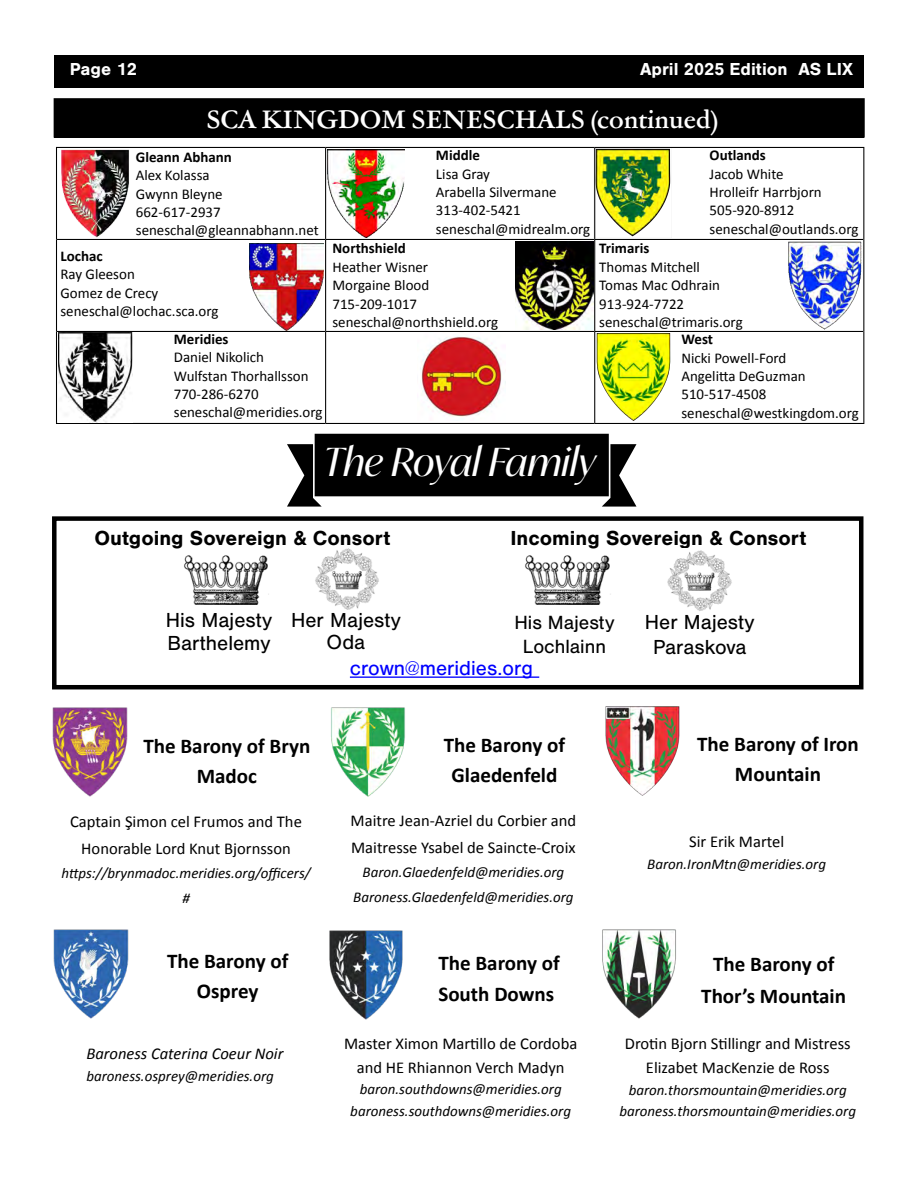
<style>
.page{position:relative;width:918px;height:1188px;background:#fff}
.page>*{position:absolute;margin:0;border:0;box-sizing:border-box;transform-origin:0 0}
.t1{font:italic 38.7px "Ivy Mode";color:#fff}
.t2{font:700 25.5px "Garamond ATF Subhead";color:#fff}
.t3{font:21.15px/23px "Nimbus San";color:#000}
.t4{font:700 21px/30.5px "Calibri";color:#000;text-align:center}
.t5{font:700 21px "Nimbus San";color:#000}
.t6{font:21px/25.2px "Nimbus San";color:#000;text-align:center}
.t7{font:21px "Nimbus San";color:#00f}
.t8{font:19.8px/23.9px "Nimbus San";color:#000;text-align:center}
.t9{font:700 18px "Nimbus San";color:#fff}
.t10{font:16.5px/27px "Calibri";color:#000;text-align:center}
.t11{font:italic 16.5px "Calibri";color:#000}
.t12{font:15px/18.3px "Calibri";color:#000}
.t13{font:italic 15px/24.5px "Calibri";color:#000;text-align:center}
.t14{font:700 15px "Calibri";color:#000}
</style>
<div class="page">
<div style="left:54px;top:55px;width:810px;height:32px;background:#000"></div>
<hr style="left:56px;top:147px;width:270px;height:1px;background:#000">
<hr style="left:57px;top:239px;width:269px;height:1px;background:#000">
<hr style="left:56px;top:148px;width:1px;height:91px;background:#000">
<hr style="left:325px;top:148px;width:1px;height:91px;background:#000">
<hr style="left:326px;top:147px;width:269px;height:1px;background:#000">
<hr style="left:326px;top:239px;width:269px;height:1px;background:#000">
<hr style="left:594px;top:148px;width:1px;height:91px;background:#000">
<hr style="left:595px;top:147px;width:269px;height:1px;background:#000">
<hr style="left:595px;top:239px;width:268px;height:1px;background:#000">
<hr style="left:863px;top:148px;width:1px;height:91px;background:#000">
<hr style="left:57px;top:331px;width:269px;height:1px;background:#000">
<hr style="left:56px;top:239px;width:1px;height:92px;background:#000">
<hr style="left:325px;top:240px;width:1px;height:91px;background:#000">
<hr style="left:326px;top:331px;width:269px;height:1px;background:#000">
<hr style="left:594px;top:240px;width:1px;height:91px;background:#000">
<hr style="left:595px;top:331px;width:268px;height:1px;background:#000">
<hr style="left:863px;top:239px;width:1px;height:92px;background:#000">
<hr style="left:56px;top:423px;width:270px;height:1px;background:#000">
<hr style="left:56px;top:331px;width:1px;height:92px;background:#000">
<hr style="left:325px;top:332px;width:1px;height:91px;background:#000">
<hr style="left:326px;top:423px;width:269px;height:1px;background:#000">
<hr style="left:594px;top:332px;width:1px;height:91px;background:#000">
<hr style="left:595px;top:423px;width:269px;height:1px;background:#000">
<hr style="left:863px;top:331px;width:1px;height:92px;background:#000">
<img style="left:605px;top:706px;width:75px;height:90px">
<img style="left:52px;top:707px;width:76px;height:89px">
<img style="left:331px;top:707px;width:74px;height:90px">
<div style="left:54px;top:98px;width:810px;height:40px;background:#000"></div>
<div style="left:52px;top:516px;width:811px;height:173px;border:4px solid #000"></div>
<img style="left:53px;top:929px;width:76px;height:90px">
<img style="left:602px;top:930px;width:74px;height:89px">
<img style="left:329px;top:930px;width:74px;height:89px">
<svg style="left:287px;top:434px;width:349px;height:73px"></svg>
<hr style="left:350px;top:676px;width:189px;height:2px;background:#00f">
<img style="left:61px;top:150px;width:68px;height:87px">
<img style="left:328px;top:150px;width:77px;height:87px">
<img style="left:594px;top:148px;width:77px;height:89px">
<img style="left:249px;top:243px;width:74px;height:88px">
<img style="left:787px;top:241px;width:76px;height:90px">
<img style="left:597px;top:333px;width:74px;height:88px">
<img style="left:515px;top:241px;width:78px;height:89px">
<img style="left:58px;top:333px;width:74px;height:89px">
<img style="left:420px;top:336px;width:86px;height:81px">
<img style="left:315px;top:548px;width:64px;height:62px">
<img style="left:184px;top:555px;width:85px;height:50px">
<img style="left:667px;top:550px;width:65px;height:61px">
<img style="left:525px;top:555px;width:86px;height:50px">
<p class="t9" style="left:70px;top:59px;width:69px">Page 12</p>
<p class="t9" style="left:640px;top:59px;width:214px">April 2025 Edition AS LIX</p>
<h2 class="t2" style="left:206px;top:101px;width:513px">SCA KINGDOM SENESCHALS (continued)</h2>
<p class="t14" style="left:136px;top:146px;width:98px">Gleann Abhann</p>
<p class="t12" style="left:136px;top:166px;width:184px">Alex Kolassa<br>Gwynn Bleyne<br>662-617-2937 seneschal@gleannabhann.net</p>
<p class="t14" style="left:60px;top:245px;width:44px">Lochac</p>
<p class="t12" style="left:60px;top:265px;width:160px">Ray Gleeson<br>Gomez de Crecy seneschal@lochac.sca.org</p>
<p class="t14" style="left:174px;top:328px;width:56px">Meridies</p>
<p class="t12" style="left:174px;top:348px;width:150px">Daniel Nikolich<br>Wulfstan Thorhallsson<br>770-286-6270 seneschal@meridies.org</p>
<p class="t14" style="left:436px;top:145px;width:45px">Middle</p>
<p class="t12" style="left:436px;top:164px;width:156px">Lisa Gray<br>Arabella Silvermane<br>313-402-5421 seneschal@midrealm.org</p>
<p class="t14" style="left:332px;top:238px;width:75px">Northshield</p>
<p class="t12" style="left:332px;top:257px;width:167px">Heather Wisner<br>Morgaine Blood<br>715-209-1017 seneschal@northshield.org</p>
<p class="t14" style="left:710px;top:144px;width:58px">Outlands</p>
<p class="t12" style="left:710px;top:164px;width:150px">Jacob White<br>Hrolleifr Harrbjorn<br>505-920-8912 seneschal@outlands.org</p>
<p class="t14" style="left:599px;top:238px;width:52px">Trimaris</p>
<p class="t12" style="left:599px;top:257px;width:145px">Thomas Mitchell<br>Tomas Mac Odhrain<br>913-924-7722 seneschal@trimaris.org</p>
<p class="t14" style="left:681px;top:329px;width:33px">West</p>
<p class="t12" style="left:681px;top:348px;width:179px">Nicki Powell-Ford<br>Angelitta DeGuzman<br>510-517-4508 seneschal@westkingdom.org</p>
<h1 class="t1" style="left:323px;top:436px;width:274px">The Royal Family</h1>
<h3 class="t5" style="left:94px;top:526px;width:297px">Outgoing Sovereign &amp; Consort</h3>
<h3 class="t5" style="left:510px;top:526px;width:297px">Incoming Sovereign &amp; Consort</h3>
<h3 class="t3" style="left:166px;top:608px;width:108px">His Majesty<br>Barthelemy</h3>
<h3 class="t6" style="left:291px;top:608px;width:111px;line-height:23px">Her Majesty<br>Oda</h3>
<h3 class="t8" style="left:514px;top:611px;width:102px">His Majesty<br>Lochlainn</h3>
<h3 class="t6" style="left:645px;top:609px;width:111px">Her Majesty<br>Paraskova</h3>
<h3 class="t4" style="left:143px;top:730px;width:168px">The Barony of Bryn<br>Madoc</h3>
<p class="t10" style="left:70px;top:807px;width:233px">Captain Şimon cel Frumos and The<br>Honorable Lord Knut Bjornsson</p>
<p class="t13" style="left:62px;top:860px;width:251px">https://brynmadoc.meridies.org/officers/ #</p>
<h3 class="t4" style="left:167px;top:945px;width:123px">The Barony of<br>Osprey</h3>
<p class="t11" style="left:86px;top:1042px;width:199px">Baroness Caterina Coeur Noir</p>
<p class="t13" style="left:86px;top:1064px;width:189px">baroness.osprey@meridies.org</p>
<h3 class="t7" style="left:350px;top:657px;width:185px">crown@meridies.org</h3>
<h3 class="t4" style="left:444px;top:729px;width:123px">The Barony of<br>Glaedenfeld</h3>
<p class="t10" style="left:351px;top:806px;width:227px;text-align:left">Maitre Jean-Azriel du Corbier and<br>Maitresse Ysabel de Saincte-Croix</p>
<p class="t13" style="left:353px;top:859px;width:222px">Baron.Glaedenfeld@meridies.org<br>Baroness.Glaedenfeld@meridies.org</p>
<h3 class="t4" style="left:438px;top:947px;width:123px;text-align:left">The Barony of<br>South Downs</h3>
<p class="t10" style="left:344px;top:1031px;width:235px;line-height:24px">Master Ximon Martillo de Cordoba and HE Rhiannon Verch Madyn</p>
<p class="t13" style="left:350px;top:1078px;width:222px;line-height:21.6px">baron.southdowns@meridies.org baroness.southdowns@meridies.org</p>
<h3 class="t4" style="left:697px;top:728px;width:163px">The Barony of Iron<br>Mountain</h3>
<p class="t10" style="left:689px;top:827px;width:97px">Sir Erik Martel</p>
<p class="t13" style="left:647px;top:851px;width:180px">Baron.IronMtn@meridies.org</p>
<h3 class="t4" style="left:701px;top:947px;width:146px;line-height:31.8px">The Barony of<br>Thor’s Mountain</h3>
<p class="t10" style="left:625px;top:1031px;width:227px;line-height:24px">Drotin Bjorn Stillingr and Mistress<br>Elizabet MacKenzie de Ross</p>
<p class="t13" style="left:619px;top:1078px;width:238px;line-height:21.6px">baron.thorsmountain@meridies.org baroness.thorsmountain@meridies.org</p>
</div>
